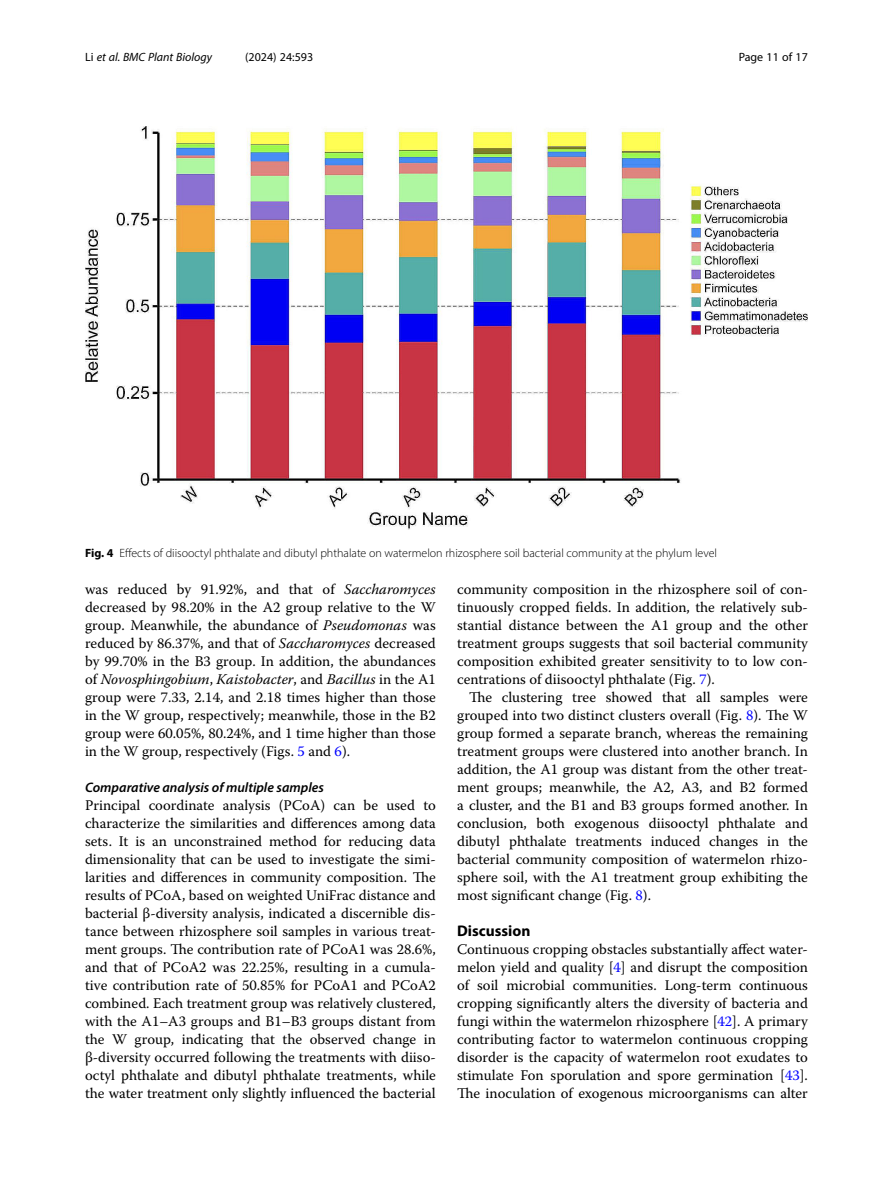
<style>
.page{position:relative;width:893px;height:1191px;background:#fff}
.page>*{position:absolute;margin:0;border:0;box-sizing:border-box;transform-origin:0 0}
.Head_1{font:700 15.45px "Myriad Pro";color:#000}
.Body_Text{font:14.7px/18px "Warnock Pro";color:#000;text-align:justify}
.Body_Text_Indent{font:14.7px/18px "Warnock Pro";color:#000;text-align:justify}
.Head_3{font:italic 600 13.8px "Myriad Pro";color:#000}
.Figure_Caption{font:300 12px "Myriad Pro";color:#000}
.t1{font:italic 12px "Myriad Pro";color:#000}
.t2{font:12px "Myriad Pro";color:#000}
.s1{font-style:normal}
.s2{font-weight:700}
.s3{font-style:italic}
.s4{color:#00f}
</style>
<div class="page">
<img style="left:85px;top:126px;width:723px;height:404px">
<p class="t1" style="left:85px;top:50px;width:128px"><span class="s1">Li</span> et al. BMC Plant Biology</p>
<p class="t2" style="left:245px;top:50px;width:70px">(2024) 24:593</p>
<p class="t2" style="left:739px;top:50px;width:71px">Page 11 of 17</p>
<p class="Figure_Caption" style="left:85px;top:545px;width:633px"><span class="s2">Fig. 4</span> Effects of diisooctyl phthalate and dibutyl phthalate on watermelon rhizosphere soil bacterial community at the phylum level</p>
<p class="Body_Text_Indent" style="left:85px;top:580px;width:352px">was reduced by 91.92%, and that of <span class="s3">Saccharomyces </span>decreased by 98.20% in the A2 group relative to the W group. Meanwhile, the abundance of <span class="s3">Pseudomonas</span> was reduced by 86.37%, and that of <span class="s3">Saccharomyces</span> decreased by 99.70% in the B3 group. In addition, the abundances of <span class="s3">Novosphingobium</span>, <span class="s3">Kaistobacter</span>, and <span class="s3">Bacillus</span> in the A1 group were 7.33, 2.14, and 2.18 times higher than those in the W group, respectively; meanwhile, those in the B2 group were 60.05%, 80.24%, and 1 time higher than those in the W group, respectively (Figs. <span class="s4">5</span> and <span class="s4">6</span>).</p>
<p class="Head_3" style="left:85px;top:779px;width:240px">Comparative analysis of multiple samples</p>
<p class="Body_Text" style="left:85px;top:796px;width:352px">Principal coordinate analysis (PCoA) can be used to characterize the similarities and differences among data sets. It is an unconstrained method for reducing data dimensionality that can be used to investigate the simi&shy;larities and differences in community composition. The results of PCoA, based on weighted UniFrac distance and bacterial β-diversity analysis, indicated a discernible dis&shy;tance between rhizosphere soil samples in various treat&shy;ment groups. The contribution rate of PCoA1 was 28.6%, and that of PCoA2 was 22.25%, resulting in a cumula&shy;tive contribution rate of 50.85% for PCoA1 and PCoA2 combined. Each treatment group was relatively clustered, with the A1–A3 groups and B1–B3 groups distant from the W group, indicating that the observed change in β-diversity occurred following the treatments with diiso&shy;octyl phthalate and dibutyl phthalate treatments, while the water treatment only slightly influenced the bacterial</p>
<p class="Body_Text" style="left:457px;top:580px;width:352px">community composition in the rhizosphere soil of con&shy;tinuously cropped fields. In addition, the relatively sub&shy;stantial distance between the A1 group and the other treatment groups suggests that soil bacterial community composition exhibited greater sensitivity to to low con&shy;centrations of diisooctyl phthalate (Fig. <span class="s4">7</span>).</p>
<p class="Body_Text_Indent" style="left:457px;top:688px;width:352px;text-indent:12px">The clustering tree showed that all samples were grouped into two distinct clusters overall (Fig. <span class="s4">8</span>). The W group formed a separate branch, whereas the remaining treatment groups were clustered into another branch. In addition, the A1 group was distant from the other treat&shy;ment groups; meanwhile, the A2, A3, and B2 formed a cluster, and the B1 and B3 groups formed another. In conclusion, both exogenous diisooctyl phthalate and dibutyl phthalate treatments induced changes in the bacterial community composition of watermelon rhizo&shy;sphere soil, with the A1 treatment group exhibiting the most significant change (Fig. <span class="s4">8</span>).</p>
<p class="Head_1" style="left:457px;top:921px;width:75px">Discussion</p>
<p class="Body_Text" style="left:457px;top:940px;width:352px">Continuous cropping obstacles substantially affect water&shy;melon yield and quality [<span class="s4">4</span>] and disrupt the composition of soil microbial communities. Long-term continuous cropping significantly alters the diversity of bacteria and fungi within the watermelon rhizosphere [<span class="s4">42</span>]. A primary contributing factor to watermelon continuous cropping disorder is the capacity of watermelon root exudates to stimulate Fon sporulation and spore germination [<span class="s4">43</span>].<br>The inoculation of exogenous microorganisms can alter</p>
</div>
